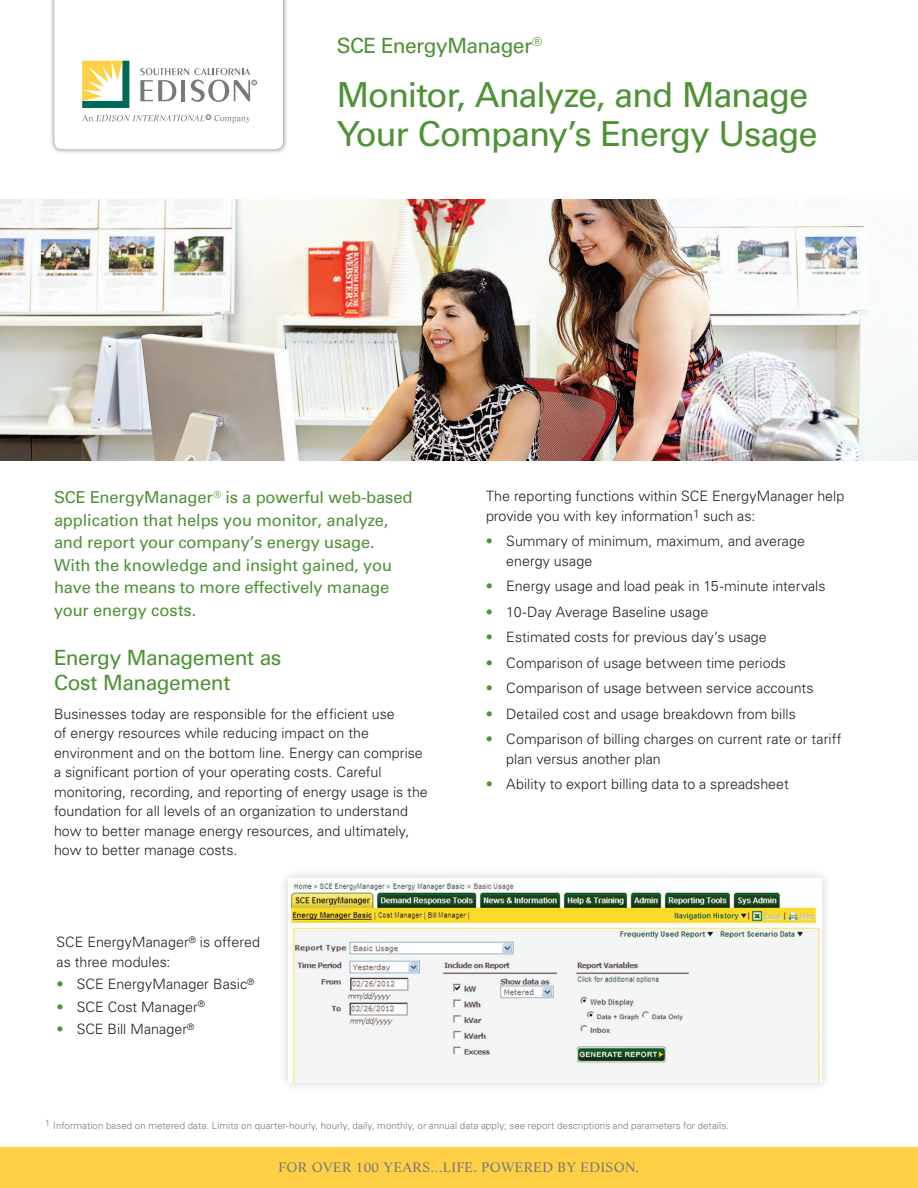
<style>
.page{position:relative;width:918px;height:1188px;background:#fff}
.page>*{position:absolute;margin:0;border:0;box-sizing:border-box;transform-origin:0 0}
.t1{font:34.5px/39px "Univers LT Std";letter-spacing:-.035em;color:#4f9236}
.t2{font:21px/25.5px "Univers LT Std";letter-spacing:-.025em;color:#4f9236}
.t3{font:16.5px/22.5px "Univers LT Std";letter-spacing:-.01em;color:#4f9236}
.t4{font:300 14.25px/19.5px "Univers LT Std";color:#231f20}
.t5{font:13.5px "Life LT Std";letter-spacing:.025em;color:#76787b}
.t6{font:300 9.75px "Univers LT Std";letter-spacing:.005em;color:#76787b}
.s1{color:#4f9236}
</style>
<div class="page">
<div style="left:49px;top:0;width:239px;height:154px;background:#76787b;opacity:.75"></div>
<div style="left:279px;top:868px;width:553px;height:224px;background:#231f20;opacity:.2"></div>
<div style="left:288px;top:878px;width:534px;height:205px;background:#fff"></div>
<div style="left:0;top:1148px;width:918px;height:40px;background:#ffcf45"></div>
<svg style="left:54px;top:0;width:229px;height:149px"></svg>
<img style="left:0;top:199px;width:918px;height:262px">
<img style="left:291px;top:881px;width:529px;height:202px">
<h1 class="t2" style="left:337px;top:33px;width:207px">SCE EnergyManager<sup>®</sup></h1>
<h1 class="t1" style="left:337px;top:75px;width:482px">Monitor, Analyze, and Manage<br>Your Company’s Energy Usage</h1>
<p class="t3" style="left:54px;top:486px;width:360px">SCE EnergyManager<sup>®</sup> is a powerful web-based application that helps you monitor, analyze, and report your company’s energy usage.<br>With the knowledge and insight gained, you have the means to more effectively manage your energy costs.</p>
<h2 class="t2" style="left:54px;top:645px;width:229px">Energy Management as<br>Cost Management</h2>
<p class="t4" style="left:54px;top:704px;width:375px">Businesses today are responsible for the efficient use<br>of energy resources while reducing impact on the environment and on the bottom line. Energy can comprise a significant portion of your operating costs. Careful monitoring, recording, and reporting of energy usage is the foundation for all levels of an organization to understand how to better manage energy resources, and ultimately, how to better manage costs.</p>
<p class="t4" style="left:57px;top:932px;width:205px">SCE EnergyManager<sup>®</sup> is offered as three modules:</p>
<p class="t4" style="left:57px;top:974px;width:199px"><span class="s1">•</span> SCE EnergyManager Basic<sup>®</sup></p>
<p class="t4" style="left:57px;top:997px;width:150px"><span class="s1">•</span> SCE Cost Manager<sup>®</sup></p>
<p class="t4" style="left:57px;top:1019px;width:139px"><span class="s1">•</span> SCE Bill Manager<sup>®</sup></p>
<p class="t4" style="left:486px;top:487px;width:360px">The reporting functions within SCE EnergyManager help provide you with key information<sup>1</sup> such as:</p>
<p class="t4" style="left:506px;top:532px;width:300px;text-indent:-20px"><span class="s1">•</span> Summary of minimum, maximum, and average energy usage</p>
<p class="t4" style="left:486px;top:577px;width:341px"><span class="s1">•</span> Energy usage and load peak in 15-minute intervals</p>
<p class="t4" style="left:486px;top:602px;width:224px"><span class="s1">•</span> 10-Day Average Baseline usage</p>
<p class="t4" style="left:486px;top:628px;width:282px"><span class="s1">•</span> Estimated costs for previous day’s usage</p>
<p class="t4" style="left:486px;top:653px;width:302px"><span class="s1">•</span> Comparison of usage between time periods</p>
<p class="t4" style="left:486px;top:679px;width:329px"><span class="s1">•</span> Comparison of usage between service accounts</p>
<p class="t4" style="left:486px;top:704px;width:311px"><span class="s1">•</span> Detailed cost and usage breakdown from bills</p>
<p class="t4" style="left:506px;top:730px;width:337px;text-indent:-20px"><span class="s1">•</span> Comparison of billing charges on current rate or tariff plan versus another plan</p>
<p class="t4" style="left:486px;top:775px;width:304px"><span class="s1">•</span> Ability to export billing data to a spreadsheet</p>
<p class="t6" style="left:45px;top:1119px;width:686px"><sup>1</sup> Information based on metered data. Limits on quarter-hourly, hourly, daily, monthly, or annual data apply; see report descriptions and parameters for details.</p>
<p class="t5" style="left:279px;top:1159px;width:362px">FOR OVER 100 YEARS...LIFE. POWERED BY EDISON.</p>
</div>
